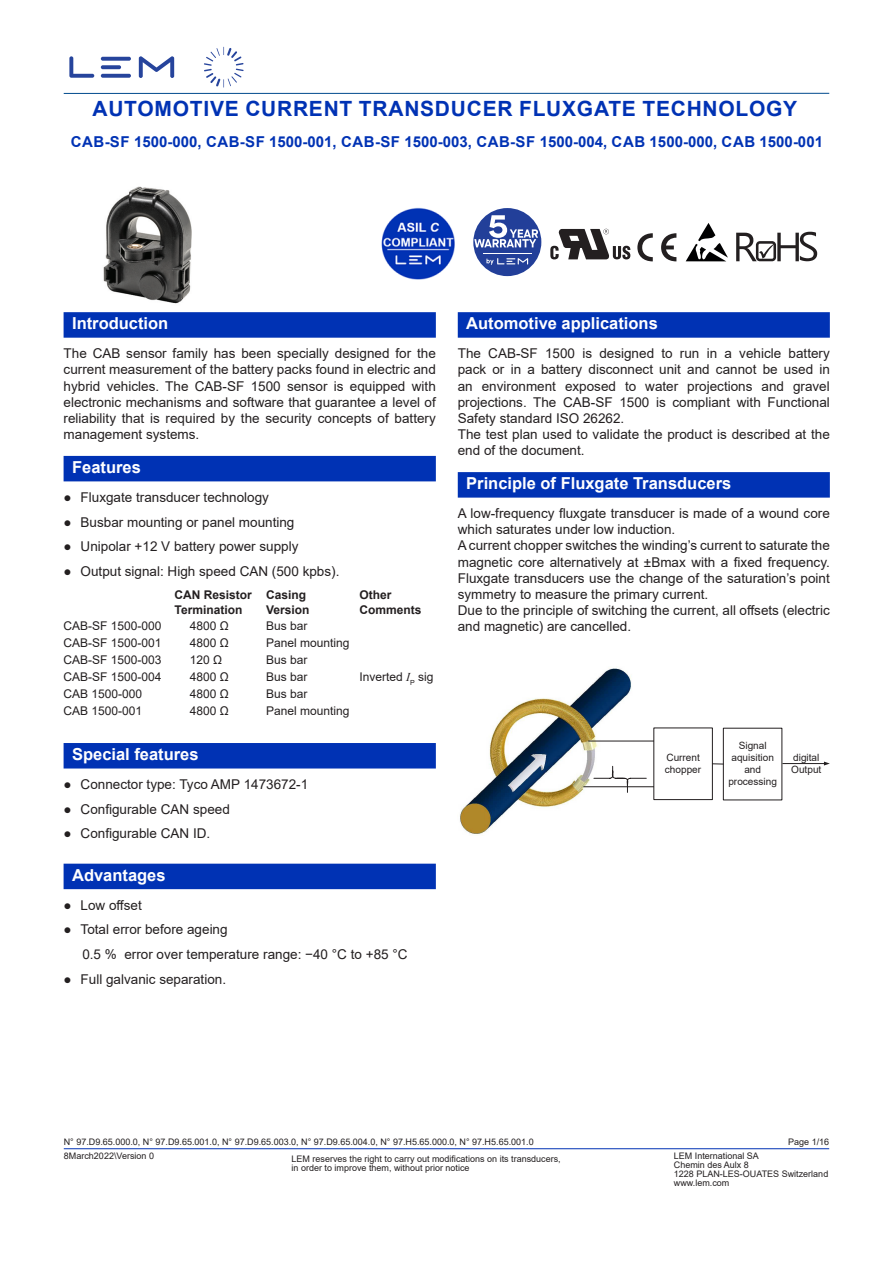
<style>
.page{position:relative;width:893px;height:1263px;background:#fff}
.page>*{position:absolute;margin:0;border:0;box-sizing:border-box;transform-origin:0 0}
.t1{font:700 21px "Arial";letter-spacing:.035em;color:#0032b4}
.White_title_blue_Rul{font:700 16.5px "Arial";color:#fff}
.t2{font:700 15px "Arial";color:#0032b4}
.Text{font:13.5px/16.2px "Arial";color:#231f20}
.Bullets{font:13.5px/16.2px "Arial";color:#231f20;text-align:justify}
.t3{font:12px "Arial";color:#231f20}
.t4{font:700 12px "Arial";color:#231f20}
.t5{font:10.05px/12px "Arial";color:#231f20}
.t6{font:9px/9px "Arial";color:#231f20}
.s1{font-family:"Times New Roman";font-style:italic}
</style>
<div class="page">
<hr style="left:64px;top:1148px;width:765px;height:1px;background:#0032b4">
<hr style="left:64px;top:93px;width:765px;height:1px;background:#004a8d">
<svg style="left:69px;top:56px;width:105px;height:22px"></svg>
<svg style="left:204px;top:47px;width:40px;height:41px"></svg>
<svg style="left:637px;top:233px;width:16px;height:28px"></svg>
<svg style="left:661px;top:233px;width:15px;height:28px"></svg>
<div style="left:473px;top:208px;width:68px;height:68px;background:#223f99;border-radius:50%"></div>
<svg style="left:486px;top:258px;width:42px;height:7px"></svg>
<hr style="left:483px;top:253px;width:49px;height:1px;background:#fff">
<svg style="left:474px;top:215px;width:64px;height:32px"></svg>
<svg style="left:736px;top:232px;width:81px;height:29px"></svg>
<svg style="left:686px;top:223px;width:42px;height:38px"></svg>
<div style="left:458px;top:312px;width:372px;height:26px;background:#0032b4"></div>
<div style="left:458px;top:472px;width:372px;height:26px;background:#0032b4"></div>
<div style="left:64px;top:312px;width:372px;height:26px;background:#0032b4"></div>
<div style="left:64px;top:456px;width:372px;height:25px;background:#0032b4"></div>
<div style="left:64px;top:743px;width:372px;height:25px;background:#0032b4"></div>
<div style="left:64px;top:864px;width:372px;height:25px;background:#0032b4"></div>
<img style="left:460px;top:668px;width:173px;height:168px">
<hr style="left:783px;top:763px;width:41px;height:1px;background:#231f20">
<svg style="left:824px;top:761px;width:6px;height:4px"></svg>
<hr style="left:588px;top:741px;width:72px;height:1px;background:#231f20">
<hr style="left:584px;top:786px;width:75px;height:1px;background:#231f20">
<div style="left:654px;top:728px;width:58px;height:72px;background:#fff"></div>
<svg style="left:594px;top:766px;width:52px;height:26px"></svg>
<img style="left:103px;top:186px;width:89px;height:118px">
<svg style="left:550px;top:229px;width:80px;height:30px"></svg>
<img style="left:381px;top:207px;width:74px;height:73px">
<h1 class="t1" style="left:93px;top:94px;width:706px">AUTOMOTIVE CURRENT TRANSDUCER FLUXGATE TECHNOLOGY</h1>
<p class="t2" style="left:71px;top:131px;width:754px">CAB-SF 1500-000, CAB-SF 1500-001, CAB-SF 1500-003, CAB-SF 1500-004, CAB 1500-000, CAB 1500-001</p>
<p class="White_title_blue_Rul" style="left:72px;top:312px;width:98px">Introduction</p>
<p class="Text" style="left:64px;top:345px;width:374px;text-align:justify">The CAB sensor family has been specially designed for the current measurement of the battery packs found in electric and hybrid vehicles. The CAB-SF 1500 sensor is equipped with electronic mechanisms and software that guarantee a level of reliability that is required by the security concepts of battery management systems.</p>
<p class="White_title_blue_Rul" style="left:72px;top:455px;width:70px">Features</p>
<p class="Text" style="left:64px;top:489px;width:207px">● Fluxgate transducer technology</p>
<p class="Text" style="left:64px;top:514px;width:232px">● Busbar mounting or panel mounting</p>
<p class="Text" style="left:64px;top:538px;width:236px">● Unipolar +12 V battery power supply</p>
<p class="Text" style="left:64px;top:563px;width:277px">● Output signal: High speed CAN (500 kpbs).</p>
<p class="t4" style="left:175px;top:587px;width:79px">CAN Resistor</p>
<p class="t4" style="left:175px;top:601px;width:69px">Termination</p>
<p class="t4" style="left:266px;top:587px;width:42px">Casing</p>
<p class="t4" style="left:266px;top:601px;width:45px">Version</p>
<p class="t4" style="left:359px;top:587px;width:34px">Other</p>
<p class="t4" style="left:359px;top:601px;width:64px">Comments</p>
<p class="t3" style="left:64px;top:617px;width:100px">CAB-SF 1500-000</p>
<p class="t3" style="left:190px;top:617px;width:41px">4800 Ω</p>
<p class="t3" style="left:266px;top:617px;width:43px">Bus bar</p>
<p class="t3" style="left:64px;top:634px;width:100px">CAB-SF 1500-001</p>
<p class="t3" style="left:190px;top:634px;width:41px">4800 Ω</p>
<p class="t3" style="left:266px;top:634px;width:85px">Panel mounting</p>
<p class="t3" style="left:64px;top:651px;width:100px">CAB-SF 1500-003</p>
<p class="t3" style="left:190px;top:651px;width:34px">120 Ω</p>
<p class="t3" style="left:266px;top:651px;width:43px">Bus bar</p>
<p class="t3" style="left:64px;top:668px;width:100px">CAB-SF 1500-004</p>
<p class="t3" style="left:190px;top:668px;width:41px">4800 Ω</p>
<p class="t3" style="left:266px;top:668px;width:43px">Bus bar</p>
<p class="t3" style="left:359px;top:668px;width:75px">Inverted <span class="s1">I</span><sub>P</sub> sig</p>
<p class="t3" style="left:64px;top:685px;width:80px">CAB 1500-000</p>
<p class="t3" style="left:190px;top:685px;width:41px">4800 Ω</p>
<p class="t3" style="left:266px;top:685px;width:43px">Bus bar</p>
<p class="t3" style="left:64px;top:702px;width:80px">CAB 1500-001</p>
<p class="t3" style="left:190px;top:702px;width:41px">4800 Ω</p>
<p class="t3" style="left:266px;top:702px;width:85px">Panel mounting</p>
<p class="White_title_blue_Rul" style="left:72px;top:743px;width:128px">Special features</p>
<p class="Text" style="left:64px;top:776px;width:246px">● Connector type: Tyco AMP 1473672-1</p>
<p class="Text" style="left:64px;top:801px;width:168px">● Configurable CAN speed</p>
<p class="Text" style="left:64px;top:825px;width:148px">● Configurable CAN ID.</p>
<p class="White_title_blue_Rul" style="left:72px;top:863px;width:95px">Advantages</p>
<p class="Text" style="left:64px;top:897px;width:80px">● Low offset</p>
<p class="Text" style="left:64px;top:921px;width:166px">● Total error before ageing</p>
<p class="Bullets" style="left:82px;top:946px;width:327px">0.5 % error over temperature range: −40 °C to +85 °C</p>
<p class="Text" style="left:64px;top:971px;width:164px">● Full galvanic separation.</p>
<p class="White_title_blue_Rul" style="left:466px;top:312px;width:193px">Automotive applications</p>
<p class="Bullets" style="left:458px;top:345px;width:374px">The CAB-SF 1500 is designed to run in a vehicle battery pack or in a battery disconnect unit and cannot be used in an environment exposed to water projections and gravel projections. The CAB-SF 1500 is compliant with Functional Safety standard ISO 26262.</p>
<p class="Bullets" style="left:458px;top:426px;width:374px">The test plan used to validate the product is described at the end of the document.</p>
<p class="White_title_blue_Rul" style="left:466px;top:472px;width:266px">Principle of Fluxgate Transducers</p>
<p class="Text" style="left:458px;top:505px;width:374px">A low-frequency fluxgate transducer is made of a wound core which saturates under low induction.</p>
<p class="Text" style="left:458px;top:537px;width:374px;text-align:justify">A current chopper switches the winding’s current to saturate the magnetic core alternatively at ±Bmax with a fixed frequency.<br>Fluxgate transducers use the change of the saturation’s point symmetry to measure the primary current.</p>
<p class="Text" style="left:458px;top:602px;width:374px">Due to the principle of switching the current, all offsets (electric and magnetic) are cancelled.</p>
<p class="t5" style="left:665px;top:751px;width:38px">Current chopper</p>
<p class="t5" style="left:728px;top:739px;width:50px;text-align:center">Signal aquisition and processing</p>
<p class="t5" style="left:791px;top:751px;width:32px">digital<br>Output</p>
<p class="t6" style="left:64px;top:1137px;width:471px">N° 97.D9.65.000.0, N° 97.D9.65.001.0, N° 97.D9.65.003.0, N° 97.D9.65.004.0, N° 97.H5.65.000.0, N° 97.H5.65.001.0</p>
<p class="t6" style="left:64px;top:1151px;width:92px">8March2022\Version 0</p>
<p class="t6" style="left:292px;top:1154px;width:271px">LEM reserves the right to carry out modifications on its transducers, in order to improve them, without prior notice</p>
<p class="t6" style="left:788px;top:1138px;width:43px">Page 1/16</p>
<p class="t6" style="left:674px;top:1151px;width:156px">LEM International SA<br>Chemin des Aulx 8<br>1228 PLAN-LES-OUATES Switzerland www.lem.com</p>
</div>
